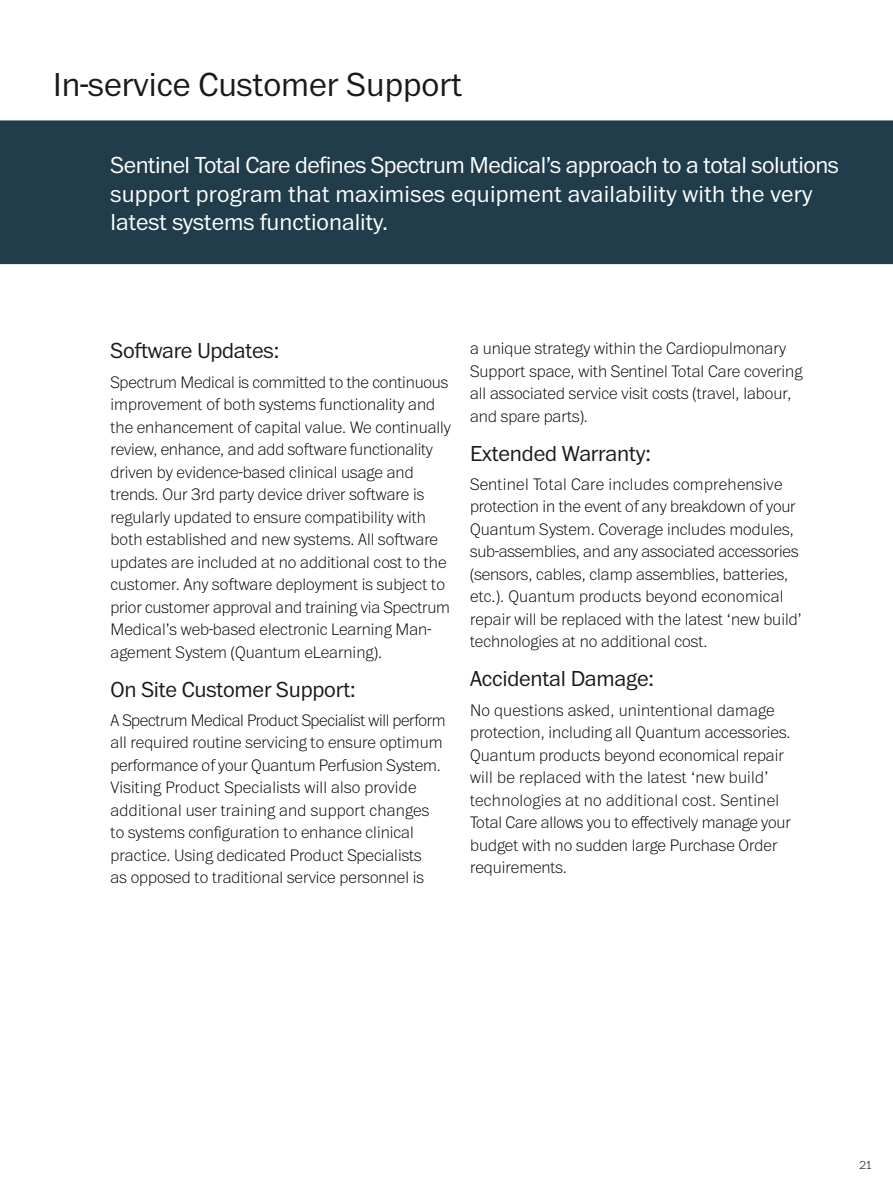
<style>
.page{position:relative;width:893px;height:1191px;background:#fff}
.page>*{position:absolute;margin:0;border:0;box-sizing:border-box;transform-origin:0 0}
.headlines{font:300 34.5px "Franklin ITC Std";color:#1a1a1a}
.headlines-2{font:300 24px/28.5px "Franklin ITC Std";color:#fff}
.secondary_sub{font:300 22.5px "Franklin ITC Std";letter-spacing:-.01em;color:#1a1a1a}
.body{font:100 17.25px/22.5px "Franklin ITC Std";color:#000}
.t1{font:100 12px "Franklin ITC Std";color:#000}
</style>
<div class="page">
<div style="left:0;top:120px;width:893px;height:144px;background:#213c4b"></div>
<p class="headlines" style="left:53px;top:67px;width:410px">In-service Customer Support</p>
<p class="headlines-2" style="left:111px;top:152px;width:730px">Sentinel Total Care defines Spectrum Medical’s approach to a total solutions support program that maximises equipment availability with the very latest systems functionality.</p>
<p class="secondary_sub" style="left:111px;top:339px;width:170px">Software Updates:</p>
<p class="body" style="left:111px;top:371px;width:342px">Spectrum Medical is committed to the continuous improvement of both systems functionality and the enhancement of capital value. We continually review, enhance, and add software functionality driven by evidence-based clinical usage and trends. Our 3rd party device driver software is regularly updated to ensure compatibility with both established and new systems. All software updates are included at no additional cost to the customer. Any software deployment is subject to prior customer approval and training via Spectrum Medical’s web-based electronic Learning Man&shy;agement System (Quantum eLearning).</p>
<p class="secondary_sub" style="left:111px;top:678px;width:247px">On Site Customer Support:</p>
<p class="body" style="left:111px;top:709px;width:337px">A Spectrum Medical Product Specialist will perform all required routine servicing to ensure optimum performance of your Quantum Perfusion System.<br>Visiting Product Specialists will also provide additional user training and support changes to systems configuration to enhance clinical practice. Using dedicated Product Specialists<br>as opposed to traditional service personnel is</p>
<p class="body" style="left:470px;top:338px;width:334px">a unique strategy within the Cardiopulmonary Support space, with Sentinel Total Care covering all associated service visit costs (travel, labour, and spare parts).</p>
<p class="secondary_sub" style="left:470px;top:442px;width:182px">Extended Warranty:</p>
<p class="body" style="left:470px;top:473px;width:333px">Sentinel Total Care includes comprehensive protection in the event of any breakdown of your Quantum System. Coverage includes modules, sub-assemblies, and any associated accessories (sensors, cables, clamp assemblies, batteries, etc.). Quantum products beyond economical repair will be replaced with the latest ‘new build’ technologies at no additional cost.</p>
<p class="secondary_sub" style="left:470px;top:667px;width:185px">Accidental Damage:</p>
<p class="body" style="left:470px;top:699px;width:322px">No questions asked, unintentional damage protection, including all Quantum accessories.<br>Quantum products beyond economical repair will be replaced with the latest ‘new build’ technologies at no additional cost. Sentinel Total Care allows you to effectively manage your budget with no sudden large Purchase Order requirements.</p>
<p class="t1" style="left:860px;top:1158px;width:14px">21</p>
</div>
